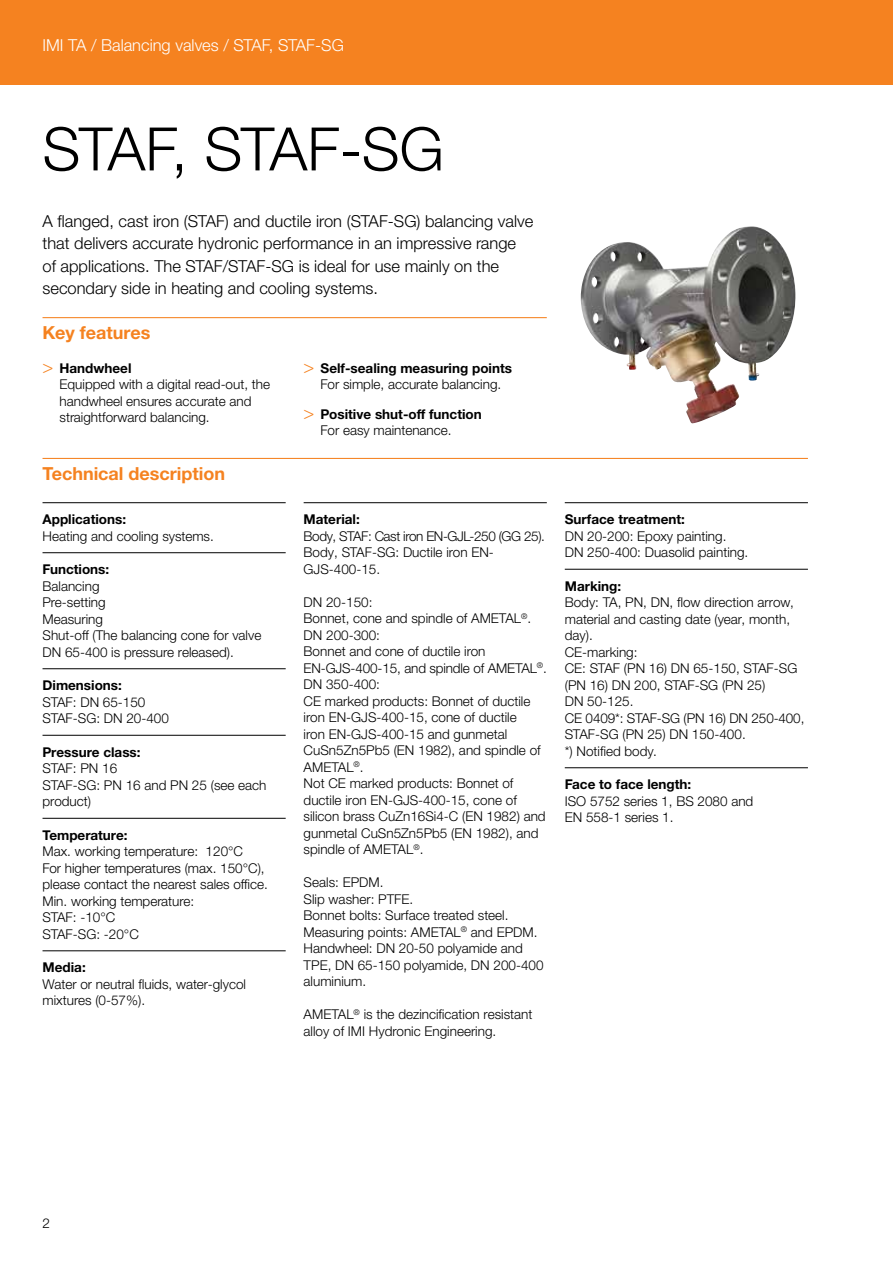
<style>
.page{position:relative;width:893px;height:1263px;background:#fff}
.page>*{position:absolute;margin:0;border:0;box-sizing:border-box;transform-origin:0 0}
.t1{font:300 60px "Helvetica Neue LTW1 G";letter-spacing:-.025em;color:#000}
.t2{font:700 18px "Helvetica Neue LTW1 G";color:#f58220}
.t3{font:300 16.5px/22.5px "Helvetica Neue LTW1 G";color:#000}
.t4{font:300 16.5px "Helvetica Neue LTW1 G";color:#fff}
.t5{font:300 13.5px/16.5px "Helvetica Neue LTW1 G";color:#000}
.t6{font:700 13.5px/16.5px "Helvetica Neue LTW1 G";color:#000}
.t7{font:300 13.5px/16.5px "Helvetica Neue LTW1 G";letter-spacing:-.025em;color:#000}
.s1{font-family:"Helvetica Neue LT Std";font-size:18px;color:#f58220}
.s2{font-weight:700}
.s3{font-family:"Helvetica Neue LT Std";font-weight:300;font-size:18px;color:#f58220}
.s4{font-weight:300}
</style>
<div class="page">
<div style="left:0;top:0;width:893px;height:85px;background:#f58220"></div>
<hr style="left:43px;top:317px;width:504px;height:1px;background:#f58220">
<hr style="left:43px;top:458px;width:765px;height:1px;background:#f58220">
<hr style="left:43px;top:502px;width:243px;height:1px;background:#000">
<hr style="left:43px;top:552px;width:243px;height:1px;background:#000">
<hr style="left:43px;top:668px;width:243px;height:1px;background:#000">
<hr style="left:43px;top:735px;width:243px;height:1px;background:#000">
<hr style="left:43px;top:818px;width:243px;height:1px;background:#000">
<hr style="left:43px;top:950px;width:243px;height:1px;background:#000">
<hr style="left:304px;top:502px;width:243px;height:1px;background:#000">
<hr style="left:565px;top:502px;width:243px;height:1px;background:#000">
<hr style="left:565px;top:569px;width:243px;height:1px;background:#000">
<hr style="left:565px;top:767px;width:243px;height:1px;background:#000">
<img style="left:580px;top:228px;width:215px;height:196px">
<p class="t4" style="left:43px;top:35px;width:303px">IMI TA / Balancing valves / STAF, STAF-SG</p>
<h1 class="t1" style="left:43px;top:112px;width:403px">STAF, STAF-SG</h1>
<p class="t3" style="left:43px;top:210px;width:492px">A flanged, cast iron (STAF) and ductile iron (STAF-SG) balancing valve that delivers accurate hydronic performance in an impressive range of applications. The STAF/STAF-SG is ideal for use mainly on the secondary side in heating and cooling systems.</p>
<h2 class="t2" style="left:43px;top:322px;width:109px">Key features</h2>
<p class="t5" style="left:60px;top:360px;width:212px;text-indent:-17px"><span class="s1">&gt;</span> <span class="s2">Handwheel<br></span>Equipped with a digital read-out, the handwheel ensures accurate and straightforward balancing.</p>
<p class="t5" style="left:304px;top:360px;width:210px;text-align:center"><span class="s1">&gt;</span> <span class="s2">Self-sealing measuring points<br></span>For simple, accurate balancing.</p>
<p class="t6" style="left:321px;top:406px;width:163px;text-indent:-17px"><span class="s3">&gt;</span> Positive shut-off function<br><span class="s4">For easy maintenance.</span></p>
<h2 class="t2" style="left:43px;top:463px;width:184px">Technical description</h2>
<p class="t6" style="left:43px;top:511px;width:85px">Applications:</p>
<p class="t5" style="left:43px;top:528px;width:173px">Heating and cooling systems.</p>
<p class="t6" style="left:43px;top:561px;width:68px">Functions:</p>
<p class="t5" style="left:43px;top:578px;width:220px">Balancing<br>Pre-setting<br>Measuring<br>Shut-off (The balancing cone for valve<br>DN 65-400 is pressure released).</p>
<p class="t6" style="left:43px;top:677px;width:81px">Dimensions:</p>
<p class="t5" style="left:43px;top:694px;width:128px">STAF: DN 65-150<br>STAF-SG: DN 20-400</p>
<p class="t6" style="left:43px;top:744px;width:100px">Pressure class:</p>
<p class="t5" style="left:43px;top:760px;width:225px">STAF: PN 16<br>STAF-SG: PN 16 and PN 25 (see each product)</p>
<p class="t6" style="left:43px;top:827px;width:87px">Temperature:</p>
<p class="t5" style="left:43px;top:843px;width:227px">Max. working temperature: 120°C<br>For higher temperatures (max. 150°C), please contact the nearest sales office.<br>Min. working temperature:<br>STAF: -10°C<br>STAF-SG: -20°C</p>
<p class="t6" style="left:43px;top:959px;width:45px">Media:</p>
<p class="t5" style="left:43px;top:976px;width:205px">Water or neutral fluids, water-glycol mixtures (0-57%).</p>
<p class="t6" style="left:304px;top:511px;width:58px">Material:</p>
<p class="t7" style="left:304px;top:528px;width:243px">Body, STAF: Cast iron EN-GJL-250 (GG 25).<br>Body, STAF-SG: Ductile iron EN-<br>GJS-400-15.</p>
<p class="t5" style="left:304px;top:594px;width:245px">DN 20-150:<br>Bonnet, cone and spindle of AMETAL<sup>®</sup>.<br>DN 200-300:<br>Bonnet and cone of ductile iron<br>EN-GJS-400-15, and spindle of AMETAL<sup>®</sup>.<br>DN 350-400:<br>CE marked products: Bonnet of ductile iron EN-GJS-400-15, cone of ductile<br>iron EN-GJS-400-15 and gunmetal<br>CuSn5Zn5Pb5 (EN 1982), and spindle of<br>AMETAL<sup>®</sup>.<br>Not CE marked products: Bonnet of ductile iron EN-GJS-400-15, cone of silicon brass CuZn16Si4-C (EN 1982) and gunmetal CuSn5Zn5Pb5 (EN 1982), and spindle of AMETAL<sup>®</sup>.</p>
<p class="t5" style="left:304px;top:874px;width:241px">Seals: EPDM.<br>Slip washer: PTFE.<br>Bonnet bolts: Surface treated steel.<br>Measuring points: AMETAL<sup>®</sup> and EPDM.<br>Handwheel: DN 20-50 polyamide and<br>TPE, DN 65-150 polyamide, DN 200-400 aluminium.</p>
<p class="t5" style="left:304px;top:1006px;width:230px">AMETAL<sup>®</sup> is the dezincification resistant alloy of IMI Hydronic Engineering.</p>
<p class="t6" style="left:565px;top:511px;width:122px">Surface treatment:</p>
<p class="t5" style="left:565px;top:528px;width:185px">DN 20-200: Epoxy painting.<br>DN 250-400: Duasolid painting.</p>
<p class="t6" style="left:565px;top:578px;width:58px">Marking:</p>
<p class="t5" style="left:565px;top:594px;width:241px">Body: TA, PN, DN, flow direction arrow, material and casting date (year, month, day).<br>CE-marking:<br>CE: STAF (PN 16) DN 65-150, STAF-SG (PN 16) DN 200, STAF-SG (PN 25)<br>DN 50-125.<br>CE 0409*: STAF-SG (PN 16) DN 250-400,<br>STAF-SG (PN 25) DN 150-400.<br>*) Notified body.</p>
<p class="t6" style="left:565px;top:776px;width:128px">Face to face length:</p>
<p class="t5" style="left:565px;top:793px;width:190px">ISO 5752 series 1, BS 2080 and<br>EN 558-1 series 1.</p>
<p class="t5" style="left:43px;top:1215px;width:9px">2</p>
</div>
